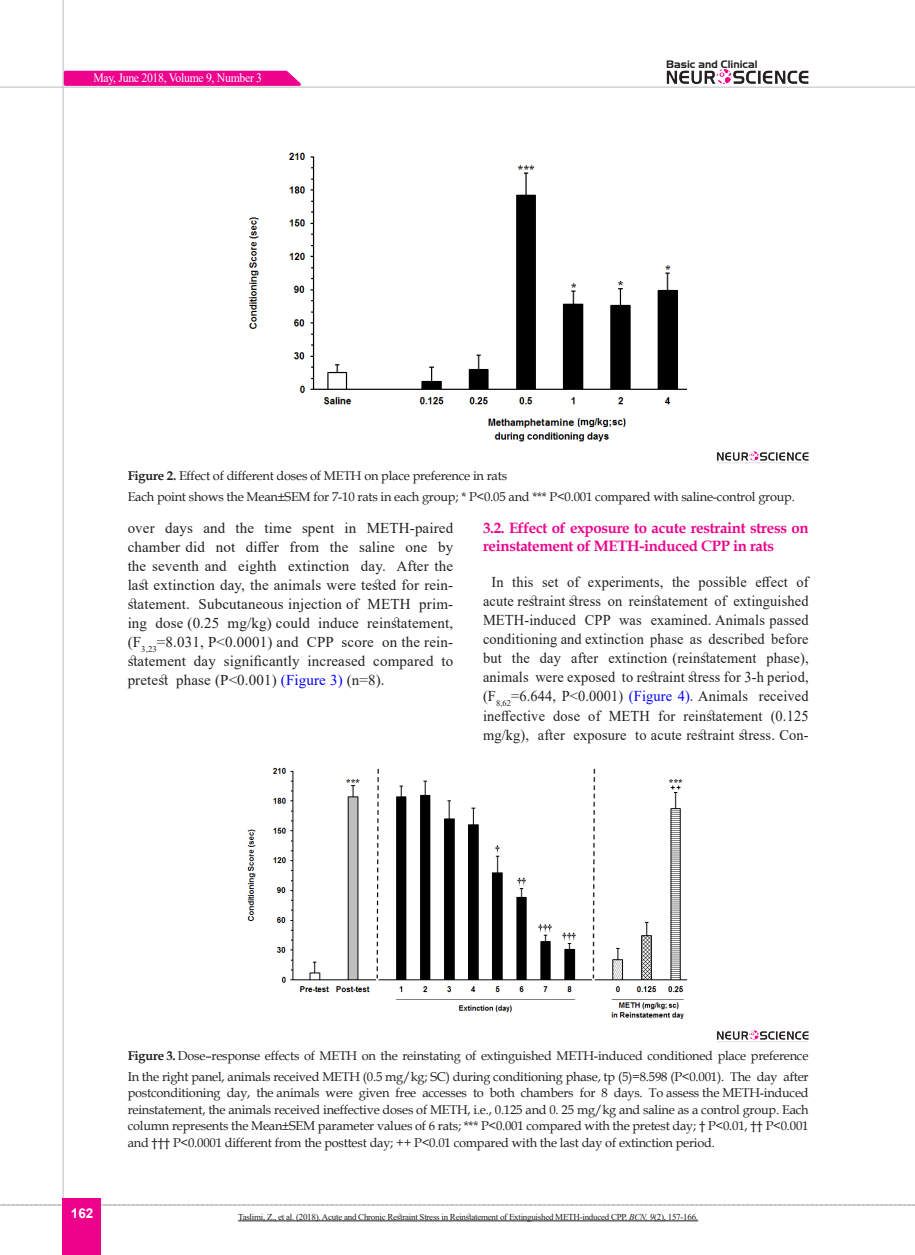
<style>
.page{position:relative;width:915px;height:1255px;background:#fff}
.page>*{position:absolute;margin:0;border:0;box-sizing:border-box;transform-origin:0 0}
.matn-en{font:15px/19px "Times New Roman";letter-spacing:.01em;color:#231f20;text-align:center;scale:.96 1}
.matn-en-2{font:15px/19px "Times New Roman";letter-spacing:.01em;color:#231f20;text-align:justify}
.Titr-2{font:700 15px/18px "Book Antiqua";letter-spacing:-.02em;color:#ed028c}
.t1{font:700 13.5px "Arial";color:#fff}
.zirnevis{font:12.75px/16.5px "Book Antiqua";letter-spacing:-.015em;color:#231f20;text-align:justify}
.t2{font:12.75px "Times New Roman";letter-spacing:-.025em;color:#fff;scale:.92 1}
.t3{font:10.5px "Aero Regular SWFTE";color:#231f20}
.chart{font:9px "Times New Roman";letter-spacing:-.03em;color:#231f20}
.s1{font-weight:700}
.s2{color:#00f}
.s3{font-style:italic}
</style>
<div class="page">
<svg style="left:0;top:1204px;width:915px;height:1px"></svg>
<hr style="left:62px;top:0;width:2px;height:1254px;background:#c2c3c6">
<hr style="left:0;top:87px;width:914px;height:1px;background:#c2c3c6">
<img style="left:666px;top:69px;width:142px;height:15px">
<div style="left:63px;top:1198px;width:38px;height:56px;background:#ed028c"></div>
<svg style="left:62px;top:69px;width:245px;height:18px;background:#ee34a2"></svg>
<img style="left:248px;top:152px;width:439px;height:290px">
<img style="left:716px;top:451px;width:92px;height:12px">
<img style="left:247px;top:767px;width:441px;height:253px">
<img style="left:716px;top:1030px;width:92px;height:12px">
<hr style="left:238px;top:1220px;width:460px;height:1px;background:#231f20">
<p class="t2" style="left:93px;top:69px;width:185px">May, June 2018, Volume 9, Number 3</p>
<p class="t3" style="left:666px;top:58px;width:93px">Basic and Clinical</p>
<p class="zirnevis" style="left:128px;top:467px;width:381px"><span class="s1">Figure 2.</span> Effect of different doses of METH on place preference in rats</p>
<p class="zirnevis" style="left:128px;top:488px;width:668px">Each point shows the Mean±SEM for 7-10 rats in each group; * P&lt;0.05 and *** P&lt;0.001 compared with saline-control group.</p>
<p class="matn-en-2" style="left:128px;top:517px;width:327px">over days and the time spent in METH-paired chamber did not differ from the saline one by the seventh and eighth extinction day. After the last extinction day, the animals were tested for rein&shy;statement. Subcutaneous injection of METH prim&shy;ing dose (0.25 mg/kg) could induce reinstatement, (F<sub>3,23</sub>=8.031, P&lt;0.0001) and CPP score on the rein&shy;statement day significantly increased compared to pretest phase (P&lt;0.001) <span class="s2">(Figure 3)</span> (n=8).</p>
<p class="Titr-2" style="left:483px;top:519px;width:327px">3.2. Effect of exposure to acute restraint stress on reinstatement of METH-induced CPP in rats</p>
<p class="matn-en" style="left:483px;top:572px;width:340px">In this set of experiments, the possible effect of acute restraint stress on reinstatement of extinguished METH-induced CPP was examined. Animals passed conditioning and extinction phase as described before but the day after extinction (reinstatement phase), animals were exposed to restraint stress for 3-h period, (F<sub>8,62</sub>=6.644, P&lt;0.0001) <span class="s2">(Figure 4)</span>. Animals received ineffective dose of METH for reinstatement (0.125 mg/kg), after exposure to acute restraint stress. Con-</p>
<p class="t1" style="left:71px;top:1203px;width:24px">162</p>
<p class="zirnevis" style="left:128px;top:1046px;width:682px"><span class="s1">Figure 3.</span> Dose–response effects of METH on the reinstating of extinguished METH-induced conditioned place preference</p>
<p class="zirnevis" style="left:128px;top:1067px;width:682px">In the right panel, animals received METH (0.5 mg/kg; SC) during conditioning phase, tp (5)=8.598 (P&lt;0.001). The day after postconditioning day, the animals were given free accesses to both chambers for 8 days. To assess the METH-induced reinstatement, the animals received ineffective doses of METH, i.e., 0.125 and 0. 25 mg/kg and saline as a control group. Each column represents the Mean±SEM parameter values of 6 rats; *** P&lt;0.001 compared with the pretest day; † P&lt;0.01, †† P&lt;0.001 and ††† P&lt;0.0001 different from the posttest day; ++ P&lt;0.01 compared with the last day of extinction period.</p>
<p class="chart" style="left:238px;top:1210px;width:461px">Taslimi, Z., et al. (2018). Acute and Chronic Restraint Stress in Reinstatement of Extinguished METH-induced CPP. <span class="s3">BCN, 9</span>(2), 157-166.</p>
</div>
